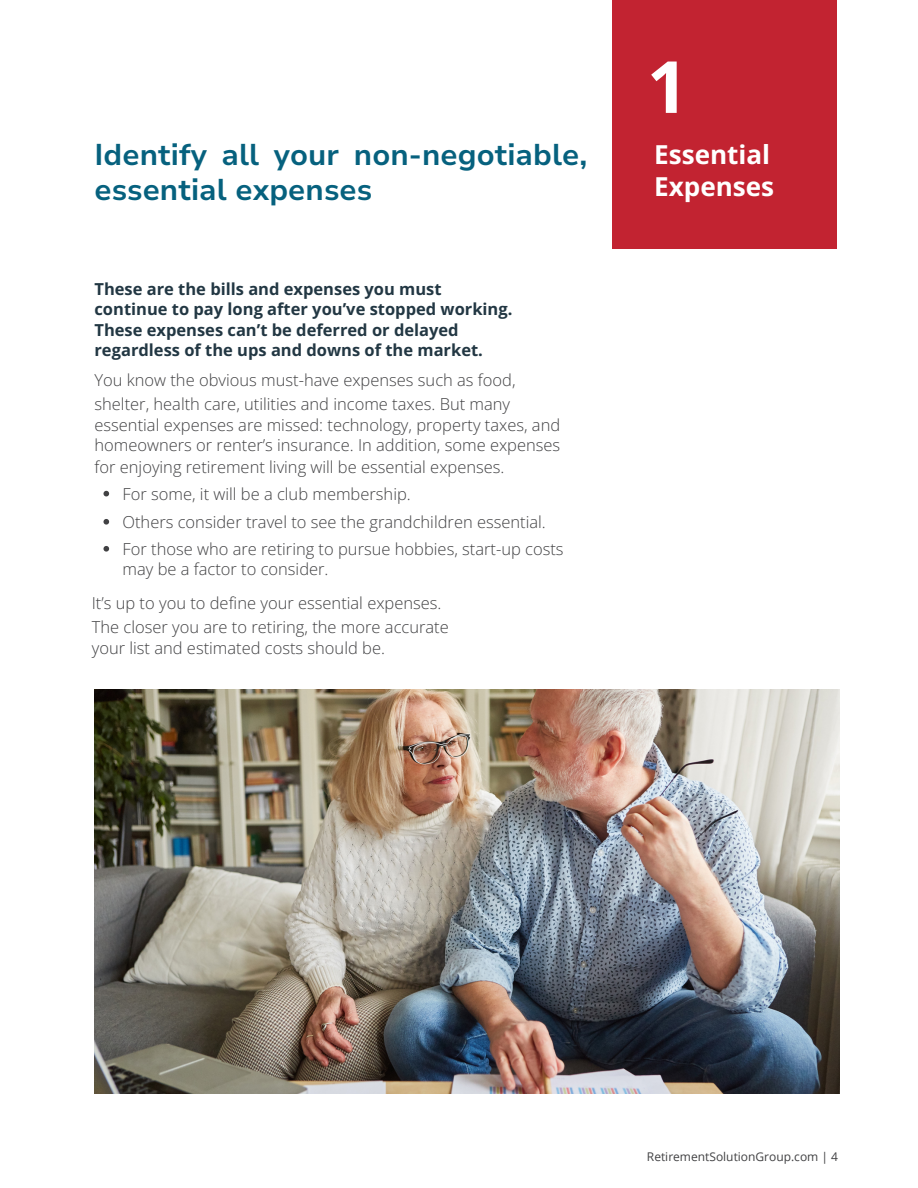
<style>
.page{position:relative;width:918px;height:1188px;background:#fff}
.page>*{position:absolute;margin:0;border:0;box-sizing:border-box;transform-origin:0 0}
.t1{font:700 72px "Open Sans";color:#fff}
.t2{font:700 30px/34.8px "Nunito Sans 10 pt";letter-spacing:.005em;color:#06617e}
.t3{font:700 26.1px "Open Sans";color:#fff}
.t4{font:300 16.5px/20.2px "Open Sans";color:#414143}
.t5{font:700 16.5px "Open Sans";color:#223743}
.t6{font:12px "Open Sans";color:#414143}
</style>
<div class="page">
<div style="left:612px;top:0;width:225px;height:249px;background:#c22331"></div>
<img style="left:94px;top:690px;width:745px;height:404px">
<svg style="left:104px;top:491px;width:5px;height:5px"></svg>
<svg style="left:104px;top:519px;width:5px;height:6px"></svg>
<svg style="left:104px;top:546px;width:5px;height:6px"></svg>
<p class="t2" style="left:94px;top:138px;width:494px">Identify all your non-negotiable, essential expenses</p>
<p class="t5" style="left:94px;top:277px;width:349px">These are the bills and expenses you must</p>
<p class="t5" style="left:94px;top:298px;width:420px">continue to pay long after you’ve stopped working.</p>
<p class="t5" style="left:94px;top:318px;width:366px">These expenses can’t be deferred or delayed</p>
<p class="t5" style="left:94px;top:338px;width:390px">regardless of the ups and downs of the market.</p>
<p class="t4" style="left:94px;top:370px;width:423px">You know the obvious must-have expenses such as food,</p>
<p class="t4" style="left:94px;top:393px;width:417px">shelter, health care, utilities and income taxes. But many</p>
<p class="t4" style="left:94px;top:415px;width:467px">essential expenses are missed: technology, property taxes, and</p>
<p class="t4" style="left:94px;top:435px;width:467px">homeowners or renter’s insurance. In addition, some expenses</p>
<p class="t4" style="left:94px;top:456px;width:412px">for enjoying retirement living will be essential expenses.</p>
<p class="t4" style="left:123px;top:483px;width:290px">For some, it will be a club membership.</p>
<p class="t4" style="left:123px;top:511px;width:425px">Others consider travel to see the grandchildren essential.</p>
<p class="t4" style="left:123px;top:538px;width:443px">For those who are retiring to pursue hobbies, start-up costs may be a factor to consider.</p>
<p class="t4" style="left:92px;top:593px;width:351px">It’s up to you to define your essential expenses.</p>
<p class="t4" style="left:92px;top:616px;width:359px">The closer you are to retiring, the more accurate</p>
<p class="t4" style="left:92px;top:638px;width:295px">your list and estimated costs should be.</p>
<p class="t1" style="left:647px;top:36px;width:43px">1</p>
<p class="t3" style="left:654px;top:136px;width:118px">Essential</p>
<p class="t3" style="left:654px;top:168px;width:122px">Expenses</p>
<p class="t6" style="left:647px;top:1148px;width:193px">RetirementSolutionGroup.com | 4</p>
</div>
